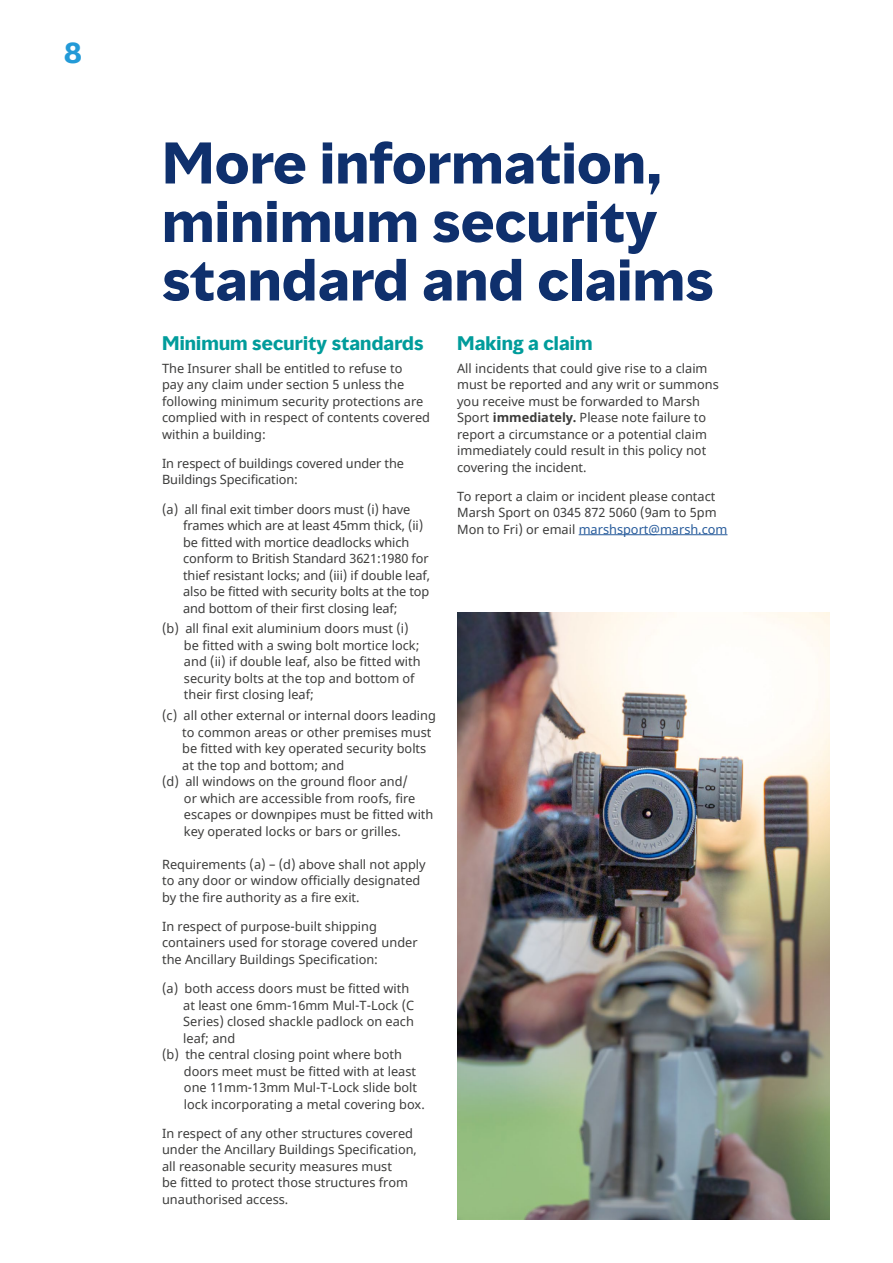
<style>
.page{position:relative;width:893px;height:1263px;background:#fff}
.page>*{position:absolute;margin:0;border:0;box-sizing:border-box;transform-origin:0 0}
.t1{font:700 54px/58.5px "MMC Display";letter-spacing:.01em;color:#0f306d}
.t2{font:700 27px "MMC Display";color:#239ad7}
.t3{font:700 18px "MMC Display";letter-spacing:.01em;color:#009c9b}
.t4{font:12.75px/16.5px "Noto Sans";color:#3c3c3b}
.s1{font-weight:700}
.s2{color:#275b9b}
</style>
<div class="page">
<hr style="left:579px;top:534px;width:148px;height:1px;background:#275b9b">
<img style="left:457px;top:612px;width:372px;height:607px">
<h2 class="t2" style="left:64px;top:35px;width:20px">8</h2>
<h1 class="t1" style="left:162px;top:135px;width:553px">More information, minimum security standard and claims</h1>
<h3 class="t3" style="left:162px;top:331px;width:263px">Minimum security standards</h3>
<p class="t4" style="left:162px;top:360px;width:269px">The Insurer shall be entitled to refuse to<br>pay any claim under section 5 unless the following minimum security protections are complied with in respect of contents covered within a building:</p>
<p class="t4" style="left:162px;top:455px;width:243px">In respect of buildings covered under the<br>Buildings Specification:</p>
<p class="t4" style="left:183px;top:501px;width:248px;text-indent:-21px">(a) all final exit timber doors must (i) have frames which are at least 45mm thick, (ii) be fitted with mortice deadlocks which conform to British Standard 3621:1980 for thief resistant locks; and (iii) if double leaf, also be fitted with security bolts at the top and bottom of their first closing leaf;</p>
<p class="t4" style="left:184px;top:621px;width:238px;text-indent:-22px">(b) all final exit aluminium doors must (i) be fitted with a swing bolt mortice lock; and (ii) if double leaf, also be fitted with security bolts at the top and bottom of their first closing leaf;</p>
<p class="t4" style="left:162px;top:708px;width:275px">(c) all other external or internal doors leading</p>
<p class="t4" style="left:182px;top:724px;width:251px">to common areas or other premises must</p>
<p class="t4" style="left:182px;top:741px;width:246px">be fitted with key operated security bolts</p>
<p class="t4" style="left:182px;top:757px;width:164px">at the top and bottom; and</p>
<p class="t4" style="left:162px;top:774px;width:247px">(d) all windows on the ground floor and/</p>
<p class="t4" style="left:184px;top:790px;width:233px">or which are accessible from roofs, fire</p>
<p class="t4" style="left:184px;top:807px;width:251px">escapes or downpipes must be fitted with</p>
<p class="t4" style="left:184px;top:823px;width:218px">key operated locks or bars or grilles.</p>
<p class="t4" style="left:162px;top:856px;width:265px">Requirements (a) – (d) above shall not apply to any door or window officially designated by the fire authority as a fire exit.</p>
<p class="t4" style="left:162px;top:918px;width:257px">In respect of purpose-built shipping containers used for storage covered under the Ancillary Buildings Specification:</p>
<p class="t4" style="left:162px;top:981px;width:249px">(a) both access doors must be fitted with</p>
<p class="t4" style="left:183px;top:997px;width:232px">at least one 6mm-16mm Mul-T-Lock (C</p>
<p class="t4" style="left:183px;top:1014px;width:232px">Series) closed shackle padlock on each</p>
<p class="t4" style="left:183px;top:1030px;width:53px">leaf; and</p>
<p class="t4" style="left:162px;top:1047px;width:241px">(b) the central closing point where both</p>
<p class="t4" style="left:184px;top:1063px;width:234px">doors meet must be fitted with at least</p>
<p class="t4" style="left:184px;top:1080px;width:235px">one 11mm-13mm Mul-T-Lock slide bolt</p>
<p class="t4" style="left:184px;top:1096px;width:242px">lock incorporating a metal covering box.</p>
<p class="t4" style="left:162px;top:1125px;width:256px">In respect of any other structures covered under the Ancillary Buildings Specification, all reasonable security measures must<br>be fitted to protect those structures from unauthorised access.</p>
<h3 class="t3" style="left:457px;top:331px;width:137px">Making a claim</h3>
<p class="t4" style="left:457px;top:360px;width:263px">All incidents that could give rise to a claim must be reported and any writ or summons you receive must be forwarded to Marsh Sport <span class="s1">immediately.</span> Please note failure to report a circumstance or a potential claim immediately could result in this policy not covering the incident.</p>
<p class="t4" style="left:457px;top:488px;width:272px">To report a claim or incident please contact<br>Marsh Sport on 0345 872 5060 (9am to 5pm<br>Mon to Fri) or email <span class="s2">marshsport@marsh.com</span></p>
</div>
